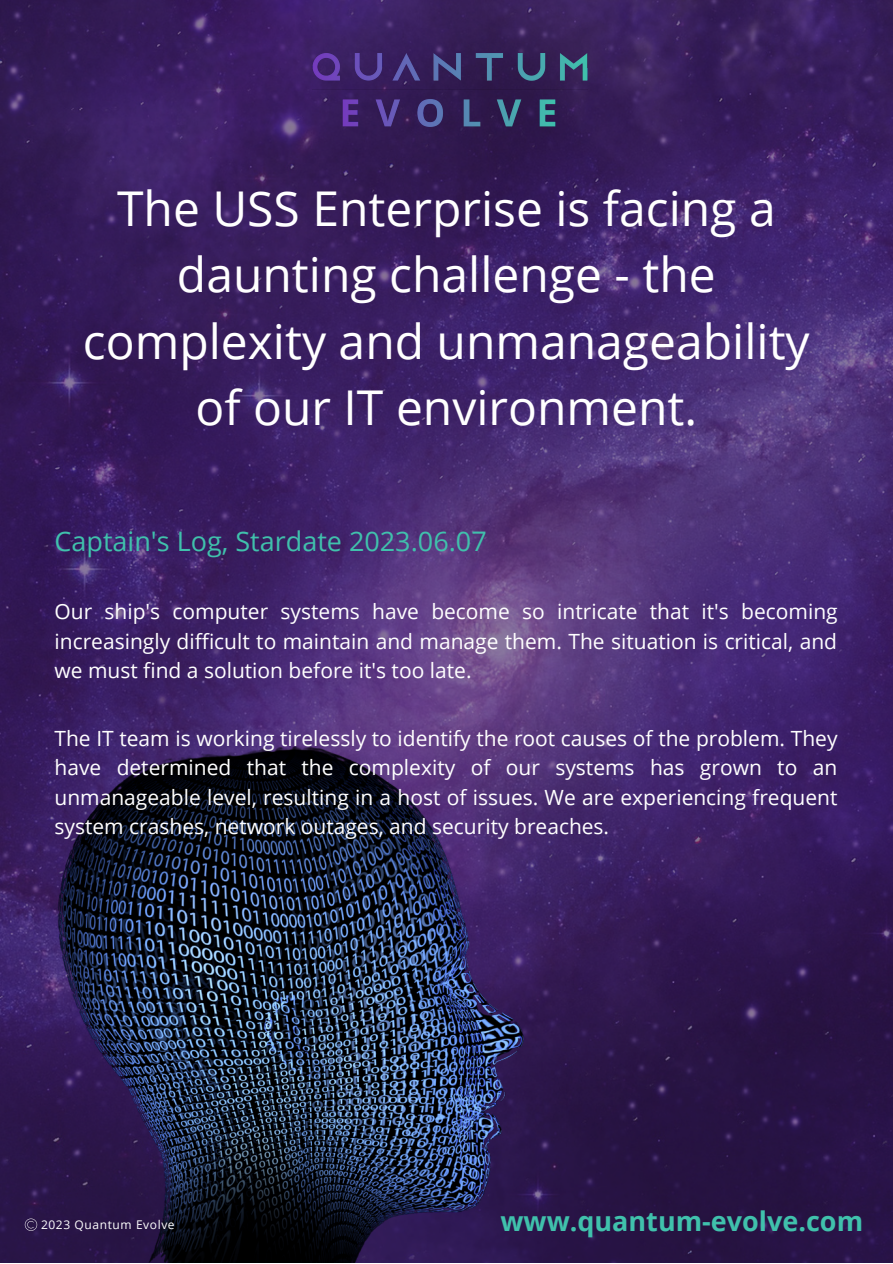
<style>
.page{position:relative;width:893px;height:1264px;background:#fff}
.page>*{position:absolute;margin:0;border:0;box-sizing:border-box;transform-origin:0 0}
.t1{font:48px/66.3px "Open Sans";color:#fff;text-align:center}
.t2{font:27px "Open Sans";color:#40c1ac}
.t3{font:700 27px "Open Sans";color:#40c1ac}
.t4{font:21px/29.2px "Open Sans";color:#fff;text-align:justify}
.t5{font:12px "Open Sans";letter-spacing:.05em;color:#fff}
</style>
<div class="page">
<img style="left:0;top:0;width:892px;height:1262px">
<img style="left:51px;top:737px;width:484px;height:525px">
<svg style="left:25px;top:1218px;width:12px;height:12px"></svg>
<img style="left:313px;top:53px;width:274px;height:73px">
<p class="t1" style="left:83px;top:174px;width:728px">The USS Enterprise is facing a daunting challenge - the complexity and unmanageability of our IT environment.</p>
<p class="t2" style="left:54px;top:522px;width:434px">Captain's Log, Stardate 2023.06.07</p>
<p class="t4" style="left:54px;top:596px;width:784px">Our ship's computer systems have become so intricate that it's becoming increasingly difficult to maintain and manage them. The situation is critical, and we must find a solution before it's too late.</p>
<p class="t4" style="left:54px;top:723px;width:784px">The IT team is working tirelessly to identify the root causes of the problem. They have determined that the complexity of our systems has grown to an unmanageable level, resulting in a host of issues. We are experiencing frequent system crashes, network outages, and security breaches.</p>
<p class="t5" style="left:41px;top:1216px;width:135px">2023 Quantum Evolve</p>
<p class="t3" style="left:500px;top:1201px;width:364px">www.quantum-evolve.com</p>
</div>
